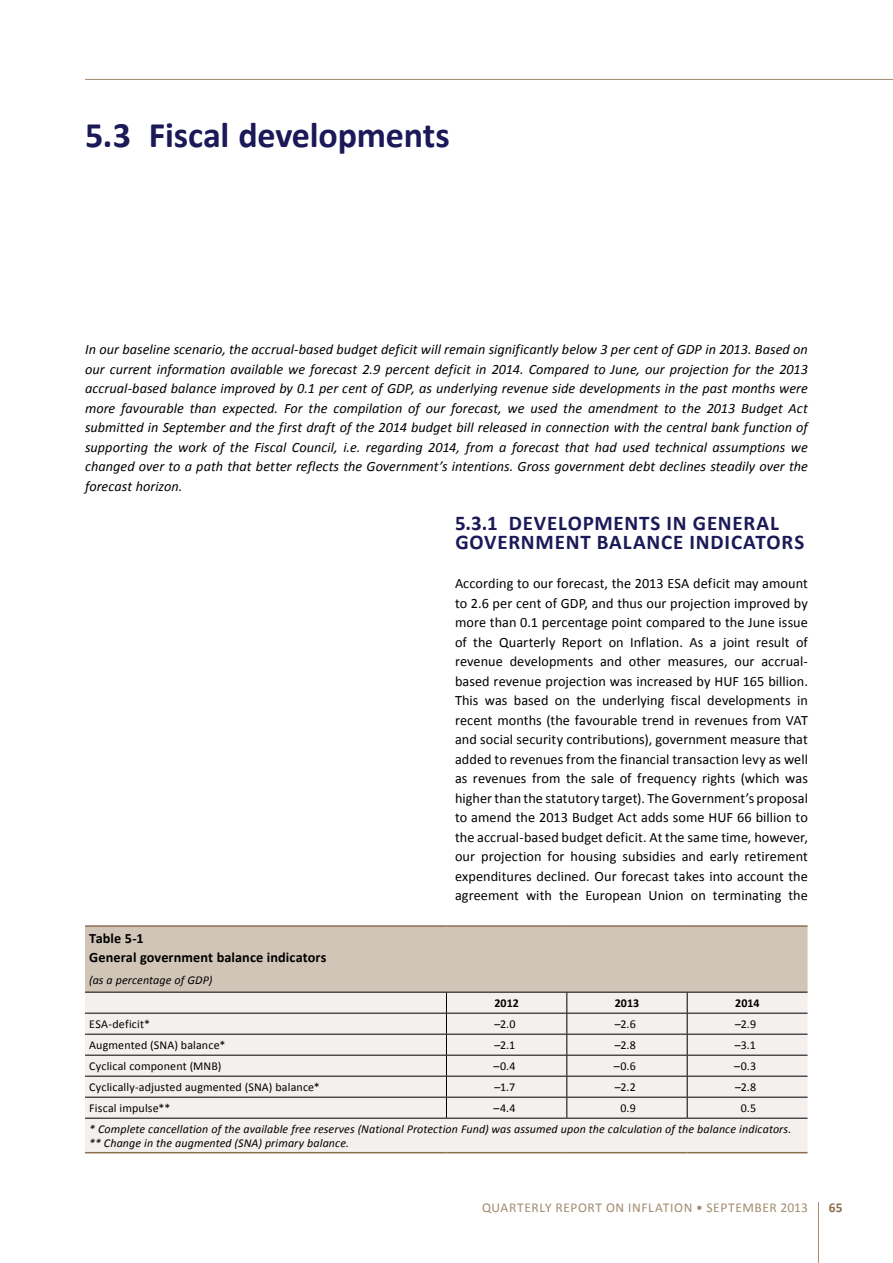
<style>
.page{position:relative;width:893px;height:1263px;background:#fff}
.page>*{position:absolute;margin:0;border:0;box-sizing:border-box;transform-origin:0 0}
.t1{font:700 36px "Calibri";letter-spacing:-.005em;color:#1b1958}
.t2{font:700 21px/19.5px "Calibri";letter-spacing:.035em;color:#1b1958}
.t3{font:14.25px/19.5px "Calibri";letter-spacing:.005em;color:#000;text-align:justify}
.t4{font:italic 14.25px/19.5px "Calibri";color:#000;text-align:justify}
.t5{font:700 14.25px/19.2px "Calibri";letter-spacing:.005em;color:#000}
.t6{font:13.5px "Calibri";letter-spacing:.045em;color:#a28b6e}
.t7{font:700 13.5px "Calibri";color:#8b6e4a}
.t8{font:italic 12px/13.5px "Calibri";letter-spacing:.01em;color:#000}
.t9{font:12px "Calibri";letter-spacing:.015em;color:#000}
.t10{font:700 12px "Calibri";letter-spacing:.01em;color:#000}
</style>
<div class="page">
<hr style="left:818px;top:1202px;width:1px;height:61px;background:#a28b6e">
<hr style="left:85px;top:79px;width:808px;height:1px;background:#a28b6e">
<div style="left:85px;top:927px;width:722px;height:65px;background:#d1c5b7"></div>
<div style="left:85px;top:993px;width:722px;height:159px;background:#f3f0ed"></div>
<hr style="left:85px;top:1013px;width:361px;height:1px;background:#000">
<hr style="left:446px;top:1013px;width:121px;height:1px;background:#000">
<hr style="left:567px;top:1013px;width:120px;height:1px;background:#000">
<hr style="left:687px;top:1013px;width:120px;height:1px;background:#000">
<hr style="left:85px;top:1034px;width:361px;height:1px;background:#000">
<hr style="left:446px;top:1034px;width:121px;height:1px;background:#000">
<hr style="left:567px;top:1034px;width:120px;height:1px;background:#000">
<hr style="left:687px;top:1034px;width:120px;height:1px;background:#000">
<hr style="left:85px;top:1055px;width:361px;height:1px;background:#000">
<hr style="left:446px;top:1055px;width:121px;height:1px;background:#000">
<hr style="left:567px;top:1055px;width:120px;height:1px;background:#000">
<hr style="left:687px;top:1055px;width:120px;height:1px;background:#000">
<hr style="left:85px;top:1076px;width:361px;height:1px;background:#000">
<hr style="left:446px;top:1076px;width:121px;height:1px;background:#000">
<hr style="left:567px;top:1076px;width:120px;height:1px;background:#000">
<hr style="left:687px;top:1076px;width:120px;height:1px;background:#000">
<hr style="left:85px;top:1097px;width:361px;height:1px;background:#000">
<hr style="left:446px;top:1097px;width:121px;height:1px;background:#000">
<svg style="left:446px;top:993px;width:1px;height:125px"></svg>
<hr style="left:567px;top:1097px;width:120px;height:1px;background:#000">
<svg style="left:566px;top:993px;width:1px;height:125px"></svg>
<hr style="left:687px;top:1097px;width:120px;height:1px;background:#000">
<svg style="left:687px;top:993px;width:1px;height:125px"></svg>
<hr style="left:85px;top:925px;width:361px;height:2px;background:#8b6e4a">
<hr style="left:446px;top:925px;width:121px;height:2px;background:#8b6e4a">
<hr style="left:567px;top:925px;width:120px;height:2px;background:#8b6e4a">
<hr style="left:687px;top:925px;width:120px;height:2px;background:#8b6e4a">
<hr style="left:85px;top:992px;width:361px;height:1px;background:#000">
<hr style="left:446px;top:992px;width:121px;height:1px;background:#000">
<hr style="left:567px;top:992px;width:120px;height:1px;background:#000">
<hr style="left:687px;top:992px;width:120px;height:1px;background:#000">
<hr style="left:85px;top:1118px;width:361px;height:1px;background:#000">
<hr style="left:446px;top:1118px;width:121px;height:1px;background:#000">
<hr style="left:567px;top:1118px;width:120px;height:1px;background:#000">
<hr style="left:687px;top:1118px;width:120px;height:1px;background:#000">
<hr style="left:85px;top:1152px;width:361px;height:1px;background:#8b6e4a">
<hr style="left:446px;top:1152px;width:121px;height:1px;background:#8b6e4a">
<hr style="left:567px;top:1152px;width:120px;height:1px;background:#8b6e4a">
<hr style="left:687px;top:1152px;width:120px;height:1px;background:#8b6e4a">
<h1 class="t1" style="left:85px;top:112px;width:366px">5.3 Fiscal developments</h1>
<p class="t4" style="left:85px;top:339px;width:724px">In our baseline scenario, the accrual-based budget deficit will remain significantly below 3 per cent of GDP in 2013. Based on our current information available we forecast 2.9 percent deficit in 2014. Compared to June, our projection for the 2013 accrual-based balance improved by 0.1 per cent of GDP, as underlying revenue side developments in the past months were more favourable than expected. For the compilation of our forecast, we used the amendment to the 2013 Budget Act submitted in September and the first draft of the 2014 budget bill released in connection with the central bank function of supporting the work of the Fiscal Council, i.e. regarding 2014, from a forecast that had used technical assumptions we changed over to a path that better reflects the Government’s intentions. Gross government debt declines steadily over the forecast horizon.</p>
<p class="t5" style="left:89px;top:928px;width:239px">Table 5-1<br>General government balance indicators</p>
<p class="t8" style="left:89px;top:972px;width:125px">(as a percentage of GDP)</p>
<h2 class="t2" style="left:455px;top:513px;width:351px">5.3.1 DEVELOPMENTS IN GENERAL<br>GOVERNMENT BALANCE INDICATORS</h2>
<p class="t3" style="left:455px;top:574px;width:355px">According to our forecast, the 2013 ESA deficit may amount to 2.6 per cent of GDP, and thus our projection improved by more than 0.1 percentage point compared to the June issue of the Quarterly Report on Inflation. As a joint result of revenue developments and other measures, our accrual&shy;based revenue projection was increased by HUF 165 billion.<br>This was based on the underlying fiscal developments in recent months (the favourable trend in revenues from VAT and social security contributions), government measure that added to revenues from the financial transaction levy as well as revenues from the sale of frequency rights (which was higher than the statutory target). The Government’s proposal to amend the 2013 Budget Act adds some HUF 66 billion to the accrual-based budget deficit. At the same time, however, our projection for housing subsidies and early retirement expenditures declined. Our forecast takes into account the agreement with the European Union on terminating the</p>
<p class="t10" style="left:494px;top:995px;width:26px">2012</p>
<p class="t10" style="left:615px;top:995px;width:26px">2013</p>
<p class="t10" style="left:735px;top:995px;width:26px">2014</p>
<p class="t9" style="left:89px;top:1016px;width:62px">ESA-deficit*</p>
<p class="t9" style="left:494px;top:1016px;width:23px">–2.0</p>
<p class="t9" style="left:615px;top:1016px;width:23px">–2.6</p>
<p class="t9" style="left:735px;top:1016px;width:23px">–2.9</p>
<p class="t9" style="left:89px;top:1037px;width:138px">Augmented (SNA) balance*</p>
<p class="t9" style="left:494px;top:1037px;width:22px">–2.1</p>
<p class="t9" style="left:615px;top:1037px;width:23px">–2.8</p>
<p class="t9" style="left:735px;top:1037px;width:23px">–3.1</p>
<p class="t9" style="left:89px;top:1058px;width:134px">Cyclical component (MNB)</p>
<p class="t9" style="left:493px;top:1058px;width:24px">–0.4</p>
<p class="t9" style="left:614px;top:1058px;width:23px">–0.6</p>
<p class="t9" style="left:734px;top:1058px;width:24px">–0.3</p>
<p class="t9" style="left:89px;top:1079px;width:232px">Cyclically-adjusted augmented (SNA) balance*</p>
<p class="t9" style="left:495px;top:1079px;width:22px">–1.7</p>
<p class="t9" style="left:615px;top:1079px;width:23px">–2.2</p>
<p class="t9" style="left:735px;top:1079px;width:23px">–2.8</p>
<p class="t9" style="left:89px;top:1100px;width:83px">Fiscal impulse**</p>
<p class="t9" style="left:494px;top:1100px;width:23px">–4.4</p>
<p class="t9" style="left:620px;top:1100px;width:17px">0.9</p>
<p class="t9" style="left:741px;top:1100px;width:17px">0.5</p>
<p class="t8" style="left:89px;top:1122px;width:704px">* Complete cancellation of the available free reserves (National Protection Fund) was assumed upon the calculation of the balance indicators. ** Change in the augmented (SNA) primary balance.</p>
<p class="t6" style="left:482px;top:1199px;width:327px">QUARTERLY REPORT ON INFLATION • SEPTEMBER 2013</p>
<p class="t7" style="left:829px;top:1199px;width:15px">65</p>
</div>
